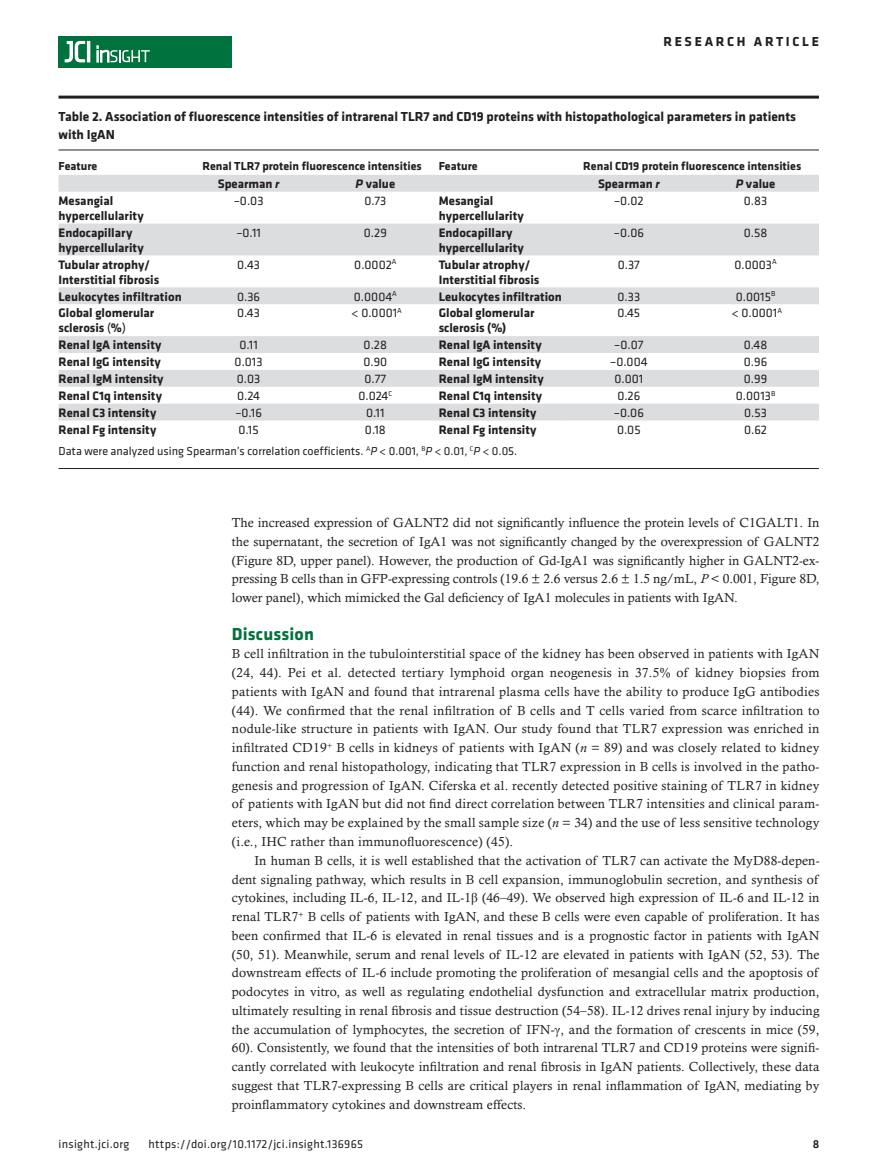
<style>
.page{position:relative;width:878px;height:1175px;background:#fff}
.page>*{position:absolute;margin:0;border:0;box-sizing:border-box;transform-origin:0 0}
.t1{font:700 18px "Klavika";letter-spacing:.01em;color:#00723e}
.t2{font:700 13.5px/18px "Klavika Basic";color:#231f20}
.t3{font:700 13.5px "Klavika Basic";letter-spacing:.2em;color:#231f20}
.t4{font:13.2px/18.8px "Calisto MT Std";letter-spacing:.01em;color:#231f20;text-align:justify}
.t5{font:700 12.75px/15px "Klavika";color:#231f20}
.t6{font:12.75px "Klavika";color:#231f20}
.t7{font:700 12px "Klavika";color:#231f20}
.t8{font:12px "Klavika Basic";color:#231f20}
.t9{font:12px "Klavika Basic";letter-spacing:.025em;color:#231f20}
.t10{font:500 12px "Klavika Basic";color:#231f20}
.s1{font-style:italic}
.s2{font-weight:400}
.s3{font-family:"Times New Roman"}
</style>
<div class="page">
<div style="left:59px;top:36px;width:173px;height:31px;background:#00723e"></div>
<hr style="left:87px;top:41px;width:3px;height:21px;background:#fff">
<svg style="left:64px;top:41px;width:21px;height:22px"></svg>
<svg style="left:97px;top:46px;width:53px;height:16px"></svg>
<hr style="left:59px;top:96px;width:760px;height:3px;background:#231f20">
<hr style="left:59px;top:150px;width:760px;height:1px;background:#231f20">
<hr style="left:59px;top:468px;width:760px;height:1px;background:#231f20">
<svg style="left:59px;top:175px;width:760px;height:245px"></svg>
<p class="t3" style="left:663px;top:32px;width:157px">RESEARCH ARTICLE</p>
<p class="t2" style="left:59px;top:107px;width:739px">Table 2. Association of fluorescence intensities of intrarenal TLR7 and CD19 proteins with histopathological parameters in patients with IgAN</p>
<p class="t7" style="left:59px;top:157px;width:40px">Feature</p>
<p class="t7" style="left:202px;top:157px;width:221px">Renal TLR7 protein fluorescence intensities</p>
<p class="t7" style="left:438px;top:157px;width:40px">Feature</p>
<p class="t7" style="left:583px;top:157px;width:219px">Renal CD19 protein fluorescence intensities</p>
<p class="t5" style="left:218px;top:176px;width:63px">Spearman <span class="s1">r</span></p>
<p class="t5" style="left:355px;top:176px;width:41px"><span class="s1">P</span> value</p>
<p class="t5" style="left:598px;top:176px;width:63px">Spearman <span class="s1">r</span></p>
<p class="t5" style="left:735px;top:176px;width:41px"><span class="s1">P</span> value</p>
<p class="t5" style="left:59px;top:193px;width:87px">Mesangial hypercellularity</p>
<p class="t6" style="left:234px;top:192px;width:31px">–0.03</p>
<p class="t6" style="left:364px;top:192px;width:24px">0.73</p>
<p class="t5" style="left:439px;top:193px;width:87px">Mesangial hypercellularity</p>
<p class="t6" style="left:614px;top:192px;width:31px">–0.02</p>
<p class="t6" style="left:744px;top:192px;width:25px">0.83</p>
<p class="t5" style="left:59px;top:224px;width:87px">Endocapillary hypercellularity</p>
<p class="t6" style="left:236px;top:224px;width:26px">–0.11</p>
<p class="t6" style="left:364px;top:224px;width:25px">0.29</p>
<p class="t5" style="left:439px;top:224px;width:87px">Endocapillary hypercellularity</p>
<p class="t6" style="left:613px;top:224px;width:32px">–0.06</p>
<p class="t6" style="left:743px;top:224px;width:25px">0.58</p>
<p class="t5" style="left:59px;top:256px;width:102px">Tubular atrophy/<br>Interstitial fibrosis</p>
<p class="t6" style="left:237px;top:256px;width:24px">0.43</p>
<p class="t6" style="left:354px;top:256px;width:44px">0.0002<sup>A</sup></p>
<p class="t5" style="left:439px;top:256px;width:102px">Tubular atrophy/<br>Interstitial fibrosis</p>
<p class="t6" style="left:617px;top:256px;width:24px">0.37</p>
<p class="t6" style="left:734px;top:256px;width:44px">0.0003<sup>A</sup></p>
<p class="t5" style="left:59px;top:288px;width:125px">Leukocytes infiltration</p>
<p class="t6" style="left:237px;top:288px;width:25px">0.36</p>
<p class="t6" style="left:354px;top:288px;width:44px">0.0004<sup>A</sup></p>
<p class="t5" style="left:439px;top:288px;width:125px">Leukocytes infiltration</p>
<p class="t6" style="left:617px;top:288px;width:24px">0.33</p>
<p class="t6" style="left:735px;top:288px;width:41px">0.0015<sup>B</sup></p>
<p class="t5" style="left:59px;top:305px;width:97px">Global glomerular sclerosis <span class="s2">(</span>%<span class="s2">)</span></p>
<p class="t6" style="left:237px;top:305px;width:24px">0.43</p>
<p class="t6" style="left:351px;top:305px;width:52px">&lt; 0.0001<sup>A</sup></p>
<p class="t5" style="left:439px;top:305px;width:97px">Global glomerular sclerosis (%)</p>
<p class="t6" style="left:617px;top:305px;width:24px">0.45</p>
<p class="t6" style="left:731px;top:305px;width:52px">&lt; 0.0001<sup>A</sup></p>
<p class="t5" style="left:59px;top:337px;width:104px">Renal IgA intensity</p>
<p class="t6" style="left:239px;top:337px;width:20px">0.11</p>
<p class="t6" style="left:363px;top:337px;width:25px">0.28</p>
<p class="t5" style="left:439px;top:337px;width:104px">Renal IgA intensity</p>
<p class="t6" style="left:614px;top:337px;width:31px">–0.07</p>
<p class="t6" style="left:743px;top:337px;width:25px">0.48</p>
<p class="t5" style="left:59px;top:354px;width:104px">Renal IgG intensity</p>
<p class="t6" style="left:235px;top:354px;width:30px">0.013</p>
<p class="t6" style="left:363px;top:354px;width:25px">0.90</p>
<p class="t5" style="left:439px;top:354px;width:104px">Renal IgG intensity</p>
<p class="t6" style="left:610px;top:354px;width:39px">–0.004</p>
<p class="t6" style="left:744px;top:354px;width:25px">0.96</p>
<p class="t5" style="left:59px;top:371px;width:106px">Renal IgM intensity</p>
<p class="t6" style="left:237px;top:370px;width:25px">0.03</p>
<p class="t6" style="left:364px;top:370px;width:23px">0.77</p>
<p class="t5" style="left:439px;top:371px;width:106px">Renal IgM intensity</p>
<p class="t6" style="left:614px;top:370px;width:30px">0.001</p>
<p class="t6" style="left:744px;top:370px;width:25px">0.99</p>
<p class="t5" style="left:59px;top:388px;width:105px">Renal C1q intensity</p>
<p class="t6" style="left:237px;top:387px;width:24px">0.24</p>
<p class="t6" style="left:358px;top:387px;width:35px">0.024<sup>C</sup></p>
<p class="t5" style="left:439px;top:388px;width:105px">Renal C1q intensity</p>
<p class="t6" style="left:617px;top:387px;width:25px">0.26</p>
<p class="t6" style="left:736px;top:387px;width:41px">0.0013<sup>B</sup></p>
<p class="t5" style="left:59px;top:404px;width:99px">Renal C3 intensity</p>
<p class="t6" style="left:235px;top:404px;width:28px">–0.16</p>
<p class="t6" style="left:366px;top:404px;width:20px">0.11</p>
<p class="t5" style="left:439px;top:404px;width:99px">Renal C3 intensity</p>
<p class="t6" style="left:613px;top:404px;width:32px">–0.06</p>
<p class="t6" style="left:744px;top:404px;width:24px">0.53</p>
<p class="t5" style="left:59px;top:421px;width:99px">Renal Fg intensity</p>
<p class="t6" style="left:238px;top:421px;width:22px">0.15</p>
<p class="t6" style="left:365px;top:421px;width:22px">0.18</p>
<p class="t5" style="left:439px;top:421px;width:99px">Renal Fg intensity</p>
<p class="t6" style="left:617px;top:421px;width:25px">0.05</p>
<p class="t6" style="left:744px;top:421px;width:24px">0.62</p>
<p class="t8" style="left:59px;top:443px;width:460px">Data were analyzed using Spearman’s correlation coefficients. <sup>A</sup><span class="s1">P</span> &lt; 0.001, <sup>B</sup><span class="s1">P</span> &lt; 0.01, <sup>C</sup><span class="s1">P</span> &lt; 0.05.</p>
<p class="t4" style="left:232px;top:513px;width:589px">The increased expression of GALNT2 did not significantly influence the protein levels of C1GALT1. In the supernatant, the secretion of IgA1 was not significantly changed by the overexpression of GALNT2 (Figure 8D, upper panel). However, the production of Gd-IgA1 was significantly higher in GALNT2-ex&shy;pressing B cells than in GFP-expressing controls (19.6 ± 2.6 versus 2.6 ± 1.5 ng/mL, <span class="s1">P</span> &lt; 0.001, Figure 8D, lower panel), which mimicked the Gal deficiency of IgA1 molecules in patients with IgAN.</p>
<h1 class="t1" style="left:232px;top:620px;width:84px">Discussion</h1>
<p class="t4" style="left:232px;top:644px;width:589px">B cell infiltration in the tubulointerstitial space of the kidney has been observed in patients with IgAN (24, 44). Pei et al. detected tertiary lymphoid organ neogenesis in 37.5% of kidney biopsies from patients with IgAN and found that intrarenal plasma cells have the ability to produce IgG antibodies (44). We confirmed that the renal infiltration of B cells and T cells varied from scarce infiltration to nodule-like structure in patients with IgAN. Our study found that TLR7 expression was enriched in infiltrated CD19<sup>+</sup> B cells in kidneys of patients with IgAN (<span class="s1">n</span> = 89) and was closely related to kidney function and renal histopathology, indicating that TLR7 expression in B cells is involved in the patho&shy;genesis and progression of IgAN. Ciferska et al. recently detected positive staining of TLR7 in kidney of patients with IgAN but did not find direct correlation between TLR7 intensities and clinical param&shy;eters, which may be explained by the small sample size (<span class="s1">n</span> = 34) and the use of less sensitive technology (i.e., IHC rather than immunofluorescence) (45).</p>
<p class="t4" style="left:232px;top:851px;width:589px;text-indent:22px">In human B cells, it is well established that the activation of TLR7 can activate the MyD88-depen&shy;dent signaling pathway, which results in B cell expansion, immunoglobulin secretion, and synthesis of cytokines, including IL-6, IL-12, and IL-1<span class="s3">β</span> (46–49). We observed high expression of IL-6 and IL-12 in renal TLR7<sup>+</sup> B cells of patients with IgAN, and these B cells were even capable of proliferation. It has been confirmed that IL-6 is elevated in renal tissues and is a prognostic factor in patients with IgAN (50, 51). Meanwhile, serum and renal levels of IL-12 are elevated in patients with IgAN (52, 53). The downstream effects of IL-6 include promoting the proliferation of mesangial cells and the apoptosis of podocytes in vitro, as well as regulating endothelial dysfunction and extracellular matrix production, ultimately resulting in renal fibrosis and tissue destruction (54–58). IL-12 drives renal injury by inducing the accumulation of lymphocytes, the secretion of IFN-<span class="s3">γ</span>, and the formation of crescents in mice (59, 60). Consistently, we found that the intensities of both intrarenal TLR7 and CD19 proteins were signifi&shy;cantly correlated with leukocyte infiltration and renal fibrosis in IgAN patients. Collectively, these data suggest that TLR7-expressing B cells are critical players in renal inflammation of IgAN, mediating by proinflammatory cytokines and downstream effects.</p>
<p class="t9" style="left:58px;top:1135px;width:72px">insight.jci.org</p>
<p class="t9" style="left:148px;top:1135px;width:216px">https://doi.org/10.1172/jci.insight.136965</p>
<p class="t10" style="left:812px;top:1135px;width:8px">8</p>
</div>
